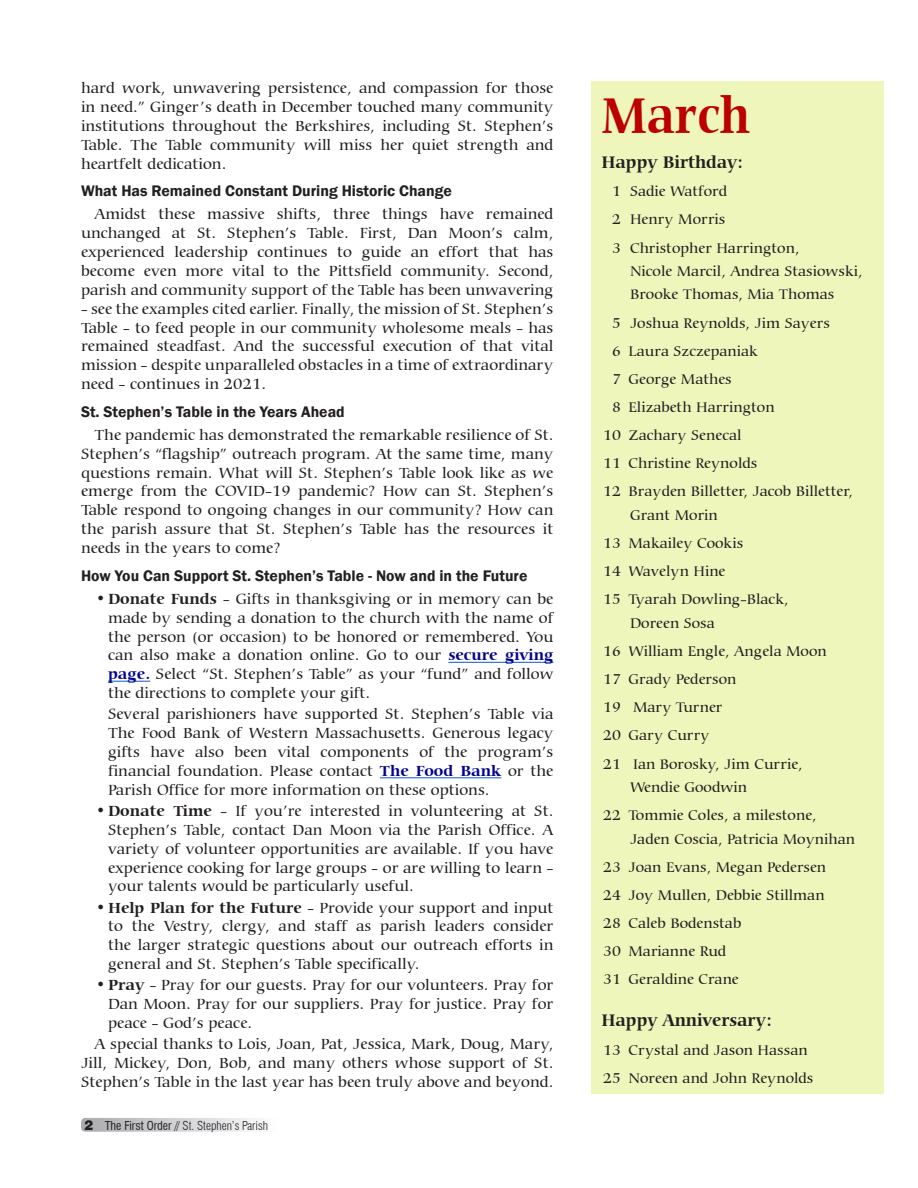
<style>
.page{position:relative;width:918px;height:1188px;background:#fff}
.page>*{position:absolute;margin:0;border:0;box-sizing:border-box;transform-origin:0 0}
.t1{font:700 54px "Carmina BT";letter-spacing:-.005em;color:#bc0000;scale:.86 1}
.t2{font:700 18px "Carmina BT";letter-spacing:-.005em;color:#231f20;scale:.95 1}
.t3{font:500 15.75px/18.9px "Carmina BT";color:#231f20;text-align:justify}
.t4{font:600 15.75px "Franklin Gothic";color:#231f20}
.Birthday{font:500 15px/23.4px "Carmina BT";color:#231f20}
.t5{font:300 condensed 12px "Swiss 721 BT";color:#231f20}
.s1{font-weight:700}
.s2{font-weight:700;color:#000091}
.s3{font-weight:900;font-stretch:normal;font-size:13.5px}
.s4{font-weight:400}
</style>
<div class="page">
<svg style="left:81px;top:1118px;width:198px;height:14px"></svg>
<div style="left:591px;top:81px;width:292px;height:1013px;background:#eff6bb"></div>
<hr style="left:448px;top:662px;width:105px;height:1px;background:#15c">
<hr style="left:108px;top:681px;width:42px;height:1px;background:#15c">
<hr style="left:380px;top:777px;width:121px;height:1px;background:#15c">
<p class="t3" style="left:81px;top:79px;width:474px">hard work, unwavering persistence, and compassion for those in need.” Ginger’s death in December touched many community institutions throughout the Berkshires, including St. Stephen’s Table. The Table community will miss her quiet strength and heartfelt dedication.</p>
<p class="t4" style="left:81px;top:181px;width:372px">What Has Remained Constant During Historic Change</p>
<p class="t3" style="left:81px;top:205px;width:474px;text-indent:14px">Amidst these massive shifts, three things have remained unchanged at St. Stephen’s Table. First, Dan Moon’s calm, experienced leadership continues to guide an effort that has become even more vital to the Pittsfield community. Second, parish and community support of the Table has been unwavering</p>
<p class="t3" style="left:81px;top:299px;width:474px">- see the examples cited earlier. Finally, the mission of St. Stephen’s Table - to feed people in our community wholesome meals - has remained steadfast. And the successful execution of that vital mission - despite unparalleled obstacles in a time of extraordinary need - continues in 2021.</p>
<p class="t4" style="left:81px;top:402px;width:265px">St. Stephen’s Table in the Years Ahead</p>
<p class="t3" style="left:81px;top:425px;width:474px;text-indent:14px">The pandemic has demonstrated the remarkable resilience of St.<br>Stephen’s “flagship” outreach program. At the same time, many questions remain. What will St. Stephen’s Table look like as we emerge from the COVID-19 pandemic? How can St. Stephen’s Table respond to ongoing changes in our community? How can the parish assure that St. Stephen’s Table has the resources it needs in the years to come?</p>
<p class="t4" style="left:81px;top:566px;width:448px">How You Can Support St. Stephen’s Table - Now and in the Future</p>
<p class="t3" style="left:108px;top:589px;width:447px;text-indent:-12px"><span class="s1">• Donate Funds</span> - Gifts in thanksgiving or in memory can be made by sending a donation to the church with the name of the person (or occasion) to be honored or remembered. You can also make a donation online. Go to our <span class="s2">secure giving page.</span> Select “St. Stephen’s Table” as your “fund” and follow the directions to complete your gift.</p>
<p class="t3" style="left:108px;top:705px;width:447px">Several parishioners have supported St. Stephen’s Table via The Food Bank of Western Massachusetts. Generous legacy gifts have also been vital components of the program’s financial foundation. Please contact <span class="s2">The Food Bank</span> or the Parish Office for more information on these options.</p>
<p class="t3" style="left:108px;top:802px;width:447px;text-indent:-12px"><span class="s1">• Donate Time</span> - If you’re interested in volunteering at St.<br>Stephen’s Table, contact Dan Moon via the Parish Office. A variety of volunteer opportunities are available. If you have experience cooking for large groups - or are willing to learn - your talents would be particularly useful.</p>
<p class="t3" style="left:108px;top:898px;width:447px;text-indent:-12px"><span class="s1">• Help Plan for the Future</span> - Provide your support and input to the Vestry, clergy, and staff as parish leaders consider the larger strategic questions about our outreach efforts in general and St. Stephen’s Table specifically.</p>
<p class="t3" style="left:108px;top:976px;width:447px;text-indent:-12px"><span class="s1">• Pray</span> - Pray for our guests. Pray for our volunteers. Pray for Dan Moon. Pray for our suppliers. Pray for justice. Pray for peace - God’s peace.</p>
<p class="t3" style="left:81px;top:1035px;width:474px;text-indent:14px">A special thanks to Lois, Joan, Pat, Jessica, Mark, Doug, Mary, Jill, Mickey, Don, Bob, and many others whose support of St.<br>Stephen’s Table in the last year has been truly above and beyond.</p>
<p class="t5" style="left:85px;top:1118px;width:185px"><span class="s3">2</span> <span class="s4">The First Order</span> // St. Stephen’s Parish</p>
<p class="t1" style="left:602px;top:83px;width:174px">March</p>
<p class="t2" style="left:602px;top:152px;width:151px">Happy Birthday:</p>
<p class="Birthday" style="left:612px;top:180px;width:117px">1 Sadie Watford</p>
<p class="Birthday" style="left:612px;top:208px;width:115px">2 Henry Morris</p>
<p class="Birthday" style="left:630px;top:236px;width:234px;text-indent:-18px">3 Christopher Harrington,<br>Nicole Marcil, Andrea Stasiowski,<br>Brooke Thomas, Mia Thomas</p>
<p class="Birthday" style="left:612px;top:311px;width:219px">5 Joshua Reynolds, Jim Sayers</p>
<p class="Birthday" style="left:612px;top:339px;width:147px">6 Laura Szczepaniak</p>
<p class="Birthday" style="left:612px;top:368px;width:121px">7 George Mathes</p>
<p class="Birthday" style="left:612px;top:396px;width:164px">8 Elizabeth Harrington</p>
<p class="Birthday" style="left:603px;top:424px;width:140px">10 Zachary Senecal</p>
<p class="Birthday" style="left:603px;top:452px;width:156px">11 Christine Reynolds</p>
<p class="Birthday" style="left:630px;top:480px;width:224px;text-indent:-27px">12 Brayden Billetter, Jacob Billetter,<br>Grant Morin</p>
<p class="Birthday" style="left:603px;top:532px;width:142px">13 Makailey Cookis</p>
<p class="Birthday" style="left:603px;top:560px;width:124px">14 Wavelyn Hine</p>
<p class="Birthday" style="left:630px;top:588px;width:160px;text-indent:-27px">15 Tyarah Dowling-Black,<br>Doreen Sosa</p>
<p class="Birthday" style="left:603px;top:640px;width:225px">16 William Engle, Angela Moon</p>
<p class="Birthday" style="left:603px;top:668px;width:135px">17 Grady Pederson</p>
<p class="Birthday" style="left:603px;top:696px;width:121px">19 Mary Turner</p>
<p class="Birthday" style="left:603px;top:724px;width:108px">20 Gary Curry</p>
<p class="Birthday" style="left:630px;top:752px;width:174px;text-indent:-27px">21 Ian Borosky, Jim Currie,<br>Wendie Goodwin</p>
<p class="Birthday" style="left:630px;top:804px;width:226px;text-indent:-27px">22 Tommie Coles, a milestone,<br>Jaden Coscia, Patricia Moynihan</p>
<p class="Birthday" style="left:603px;top:855px;width:225px">23 Joan Evans, Megan Pedersen</p>
<p class="Birthday" style="left:603px;top:884px;width:223px">24 Joy Mullen, Debbie Stillman</p>
<p class="Birthday" style="left:603px;top:912px;width:140px">28 Caleb Bodenstab</p>
<p class="Birthday" style="left:603px;top:940px;width:125px">30 Marianne Rud</p>
<p class="Birthday" style="left:603px;top:968px;width:137px">31 Geraldine Crane</p>
<p class="t2" style="left:602px;top:1010px;width:181px">Happy Anniversary:</p>
<p class="Birthday" style="left:603px;top:1038px;width:206px">13 Crystal and Jason Hassan</p>
<p class="Birthday" style="left:603px;top:1066px;width:212px">25 Noreen and John Reynolds</p>
</div>
